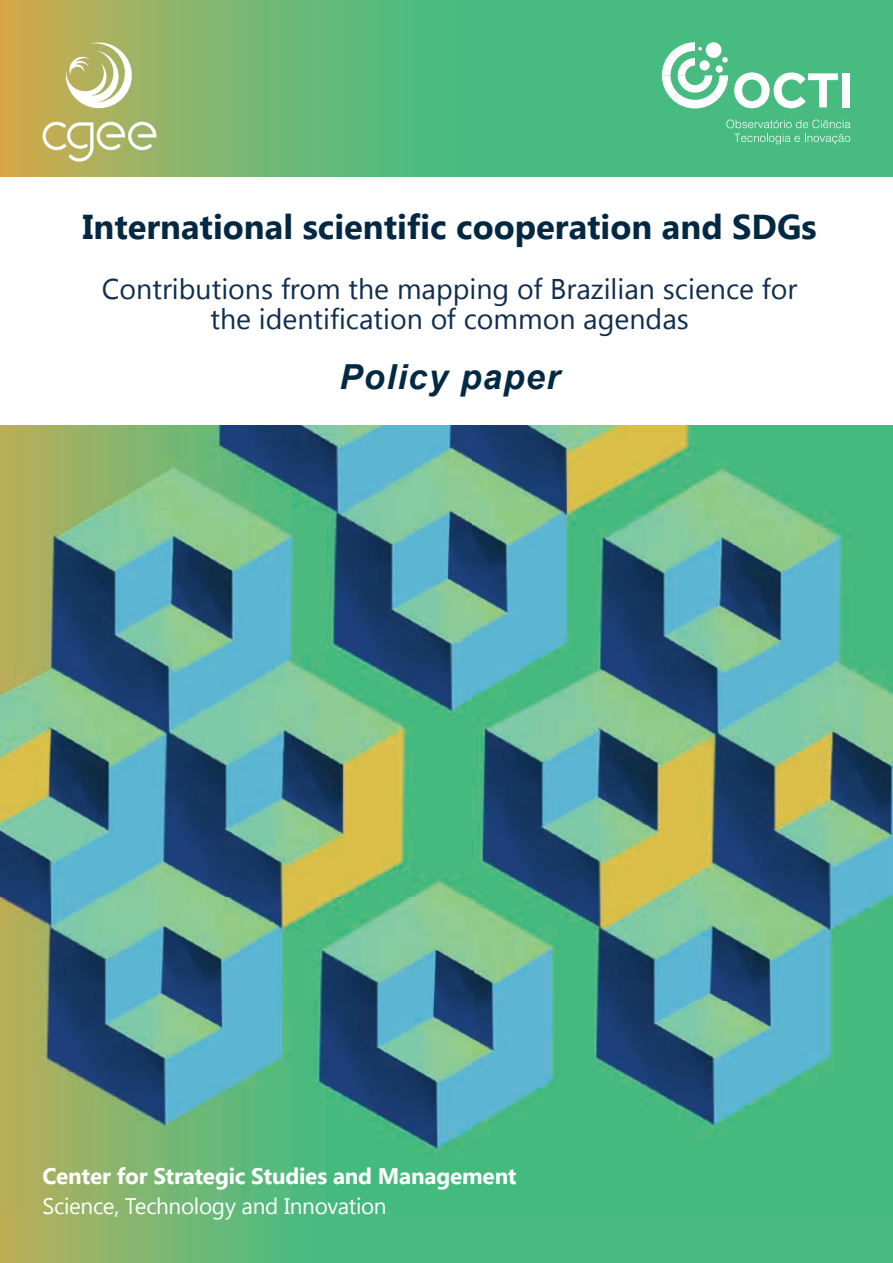
<style>
.page{position:relative;width:893px;height:1263px;background:#fff}
.page>*{position:absolute;margin:0;border:0;box-sizing:border-box;transform-origin:0 0}
.t1{font:700 34.5px "Gadugi";color:#032841}
.t2{font:italic 700 34.5px "Arial";letter-spacing:.04em;color:#032943}
.t3{font:28.5px/30px "Gadugi";color:#112e4f;text-align:center}
.t4{font:700 22.5px "Gadugi";letter-spacing:-.01em;color:#fff}
.t5{font:22.5px "Gadugi";letter-spacing:-.015em;color:#fff}
</style>
<div class="page">
<svg style="left:0;top:0;width:893px;height:177px;background:#64b876"></svg>
<svg style="left:0;top:1212px;width:893px;height:51px;background:#5bb97a"></svg>
<img style="left:0;top:425px;width:893px;height:787px">
<svg style="left:66px;top:43px;width:66px;height:65px"></svg>
<svg style="left:43px;top:122px;width:113px;height:40px"></svg>
<svg style="left:662px;top:42px;width:66px;height:66px"></svg>
<div style="left:715px;top:65px;width:8px;height:8px;background:#fff;border-radius:50%"></div>
<svg style="left:734px;top:72px;width:104px;height:36px"></svg>
<div style="left:842px;top:73px;width:8px;height:34px;background:#fff"></div>
<svg style="left:726px;top:120px;width:124px;height:8px"></svg>
<svg style="left:734px;top:134px;width:116px;height:10px"></svg>
<p class="t1" style="left:83px;top:206px;width:736px">International scientific cooperation and SDGs</p>
<p class="t3" style="left:102px;top:274px;width:697px">Contributions from the mapping of Brazilian science for the identification of common agendas</p>
<p class="t2" style="left:339px;top:354px;width:222px">Policy paper</p>
<p class="t4" style="left:43px;top:1163px;width:476px">Center for Strategic Studies and Management</p>
<p class="t5" style="left:43px;top:1193px;width:346px">Science, Technology and Innovation</p>
</div>
